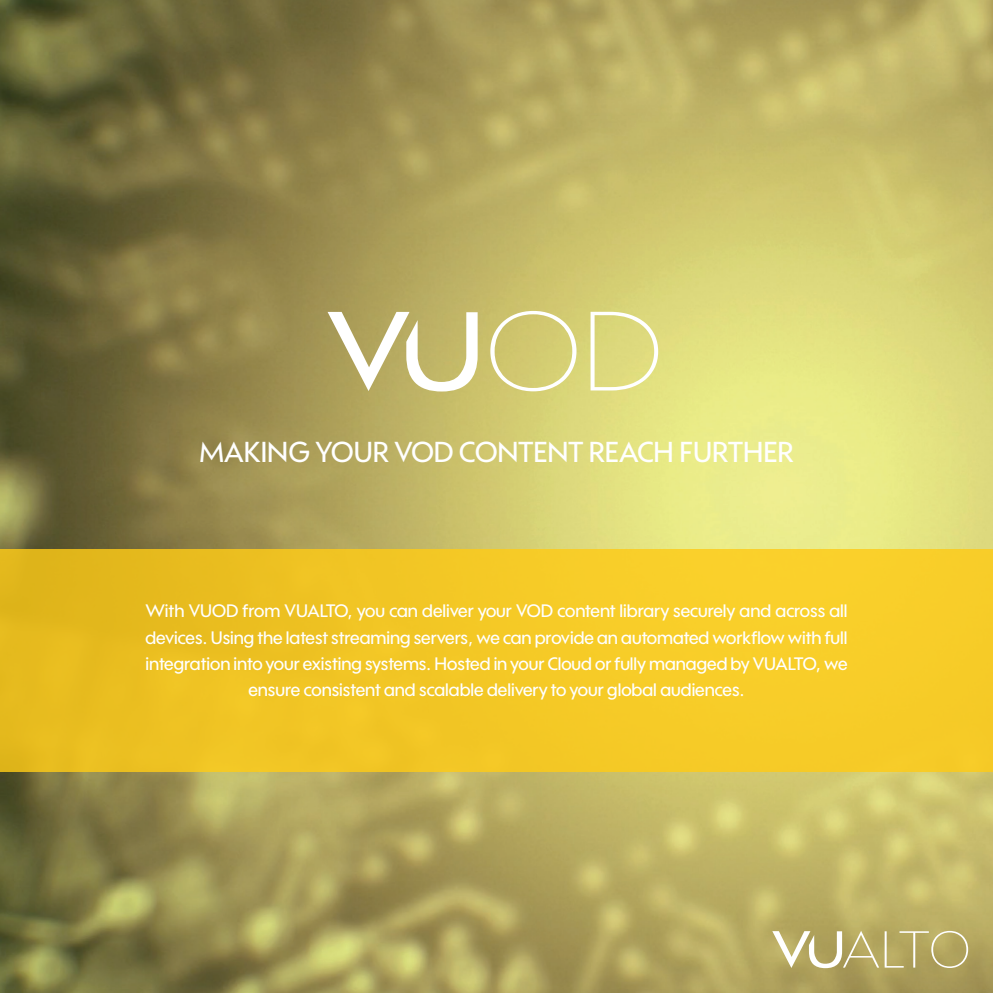
<style>
.page{position:relative;width:993px;height:993px;background:#fff}
.page>*{position:absolute;margin:0;border:0;box-sizing:border-box;transform-origin:0 0}
.t1{font:100 109.2px "Wes FY";color:#fff;scale:1.08 1}
.t2{font:500 28px "Wes FY";color:#fff}
.t3{font:500 17.5px/26.2px "Wes FY";color:#fff;text-align:center}
</style>
<div class="page">
<img style="left:0;top:0;width:992px;height:992px">
<div style="left:0;top:549px;width:992px;height:222px;background:linear-gradient(to right,#e7bb1f,#fcd22b)"></div>
<svg style="left:327px;top:312px;width:150px;height:79px"></svg>
<svg style="left:772px;top:930px;width:195px;height:37px;background:#c0b57b"></svg>
<h1 class="t1" style="left:486px;top:284px;width:164px">OD</h1>
<h2 class="t2" style="left:199px;top:434px;width:595px">MAKING YOUR VOD CONTENT REACH FURTHER</h2>
<p class="t3" style="left:145px;top:597px;width:703px">With VUOD from VUALTO, you can deliver your VOD content library securely and across all devices. Using the latest streaming servers, we can provide an automated workflow with full integration into your existing systems. Hosted in your Cloud or fully managed by VUALTO, we ensure consistent and scalable delivery to your global audiences.</p>
</div>
